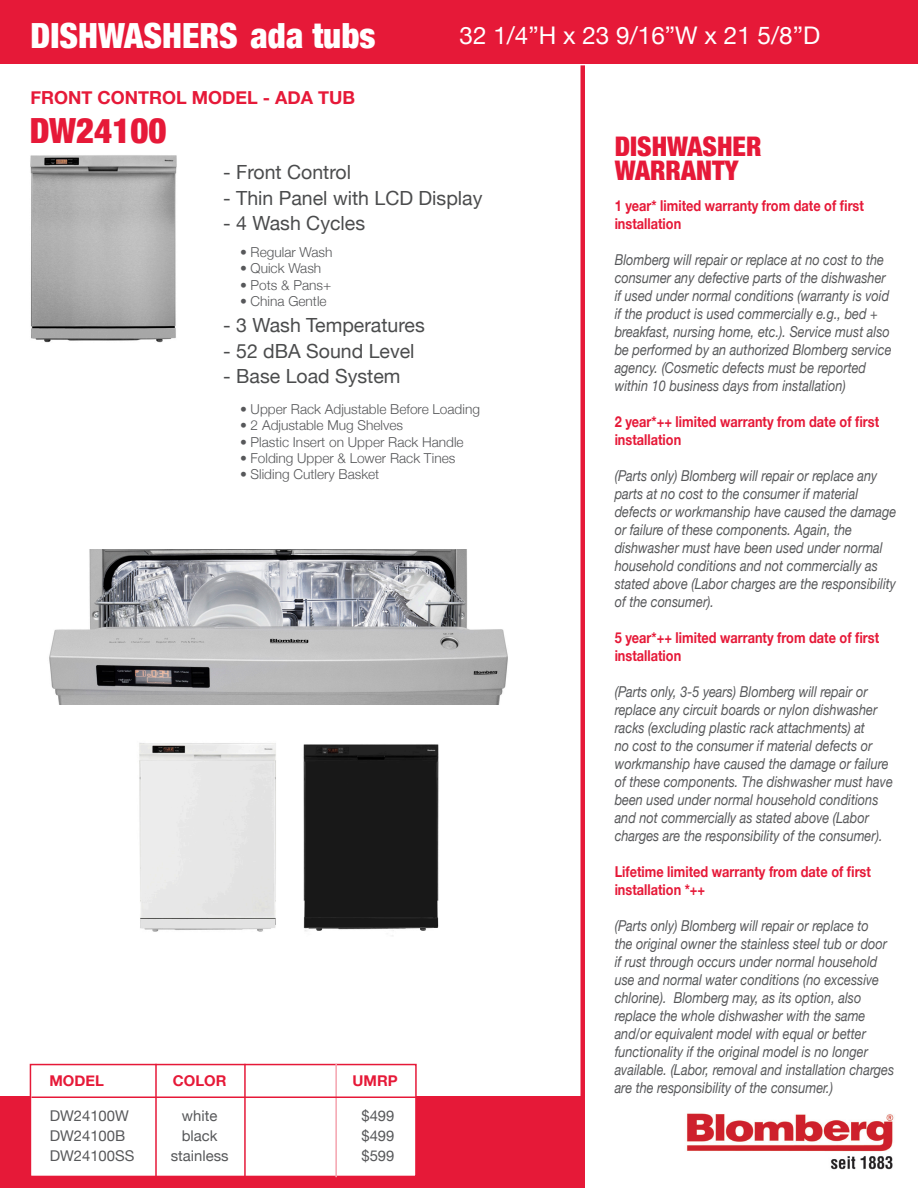
<style>
.page{position:relative;width:918px;height:1188px;background:#fff}
.page>*{position:absolute;margin:0;border:0;box-sizing:border-box;transform-origin:0 0}
.t1{font:900 condensed 34.65px "Helvetica Neue";color:#fff}
.t2{font:900 condensed 34.65px "Helvetica Neue";color:#e61938}
.t3{font:900 condensed 27px "Helvetica Neue";color:#e61938}
.t4{font:24.3px "Helvetica Neue";color:#fff}
.t5{font:19.5px "Helvetica Neue";color:#4b4c4d}
.t6{font:700 18px "Helvetica Neue";color:#e61938}
.t7{font:italic 15px/18px "Helvetica Neue";color:#57585a;scale:.85 1}
.t8{font:700 15px/18px "Helvetica Neue";color:#e61938;scale:.85 1}
.t9{font:14.85px "Helvetica Neue";color:#57585a}
.t10{font:700 14.85px "Helvetica Neue";color:#e61938}
.t11{font:300 13.65px "Helvetica Neue";color:#57585a}
</style>
<div class="page">
<img style="left:686px;top:1113px;width:208px;height:57px">
<div style="left:0;top:1096px;width:581px;height:92px;background:#e61938"></div>
<div style="left:30px;top:1064px;width:387px;height:113px;background:#fff;border:2px solid #e61938"></div>
<hr style="left:155px;top:1064px;width:2px;height:113px;background:#e61938">
<hr style="left:244px;top:1064px;width:2px;height:113px;background:#e61938">
<hr style="left:335px;top:1064px;width:2px;height:113px;background:#f5a3af">
<hr style="left:32px;top:1096px;width:385px;height:2px;background:#e61938">
<div style="left:580px;top:65px;width:5px;height:1123px;background:#e61938"></div>
<div style="left:0;top:0;width:918px;height:64px;background:#e61938"></div>
<img style="left:30px;top:155px;width:147px;height:188px">
<img style="left:303px;top:744px;width:136px;height:192px">
<img style="left:139px;top:743px;width:137px;height:189px">
<img style="left:49px;top:549px;width:459px;height:156px">
<p class="t1" style="left:31px;top:14px;width:346px">DISHWASHERS ada tubs</p>
<p class="t6" style="left:31px;top:86px;width:326px">FRONT CONTROL MODEL - ADA TUB</p>
<p class="t4" style="left:460px;top:20px;width:362px">32 1/4”H x 23 9/16”W x 21 5/8”D</p>
<p class="t2" style="left:30px;top:109px;width:138px">DW24100</p>
<p class="t5" style="left:223px;top:161px;width:129px">- Front Control</p>
<p class="t5" style="left:223px;top:186px;width:261px">- Thin Panel with LCD Display</p>
<p class="t5" style="left:223px;top:212px;width:143px">- 4 Wash Cycles</p>
<p class="t11" style="left:240px;top:244px;width:94px">• Regular Wash</p>
<p class="t11" style="left:240px;top:260px;width:83px">• Quick Wash</p>
<p class="t11" style="left:240px;top:276px;width:93px">• Pots &amp; Pans+</p>
<p class="t11" style="left:240px;top:293px;width:88px">• China Gentle</p>
<p class="t5" style="left:223px;top:314px;width:203px">- 3 Wash Temperatures</p>
<p class="t5" style="left:223px;top:339px;width:193px">- 52 dBA Sound Level</p>
<p class="t5" style="left:223px;top:365px;width:179px">- Base Load System</p>
<p class="t11" style="left:240px;top:401px;width:241px">• Upper Rack Adjustable Before Loading</p>
<p class="t11" style="left:240px;top:417px;width:165px">• 2 Adjustable Mug Shelves</p>
<p class="t11" style="left:240px;top:433px;width:225px">• Plastic Insert on Upper Rack Handle</p>
<p class="t11" style="left:240px;top:450px;width:217px">• Folding Upper &amp; Lower Rack Tines</p>
<p class="t11" style="left:240px;top:466px;width:141px">• Sliding Cutlery Basket</p>
<p class="t10" style="left:50px;top:1072px;width:56px">MODEL</p>
<p class="t10" style="left:173px;top:1072px;width:55px">COLOR</p>
<p class="t10" style="left:353px;top:1072px;width:47px">UMRP</p>
<p class="t9" style="left:50px;top:1107px;width:81px">DW24100W</p>
<p class="t9" style="left:50px;top:1127px;width:77px">DW24100B</p>
<p class="t9" style="left:50px;top:1147px;width:86px">DW24100SS</p>
<p class="t9" style="left:182px;top:1107px;width:37px">white</p>
<p class="t9" style="left:182px;top:1127px;width:37px">black</p>
<p class="t9" style="left:171px;top:1147px;width:59px">stainless</p>
<p class="t9" style="left:361px;top:1107px;width:35px">$499</p>
<p class="t9" style="left:361px;top:1127px;width:35px">$499</p>
<p class="t9" style="left:361px;top:1147px;width:35px">$599</p>
<p class="t3" style="left:615px;top:130px;width:148px">DISHWASHER</p>
<p class="t3" style="left:615px;top:154px;width:125px">WARRANTY</p>
<p class="t8" style="left:615px;top:196px;width:295px">1 year* limited warranty from date of first installation</p>
<p class="t7" style="left:615px;top:250px;width:327px">Blomberg will repair or replace at no cost to the consumer any defective parts of the dishwasher if used under normal conditions (warranty is void if the product is used commercially e.g., bed + breakfast, nursing home, etc.). Service must also be performed by an authorized Blomberg service agency. (Cosmetic defects must be reported within 10 business days from installation)</p>
<p class="t8" style="left:615px;top:412px;width:313px">2 year*++ limited warranty from date of first installation</p>
<p class="t7" style="left:615px;top:466px;width:333px">(Parts only) Blomberg will repair or replace any parts at no cost to the consumer if material defects or workmanship have caused the damage or failure of these components. Again, the dishwasher must have been used under normal household conditions and not commercially as stated above (Labor charges are the responsibility of the consumer).</p>
<p class="t8" style="left:615px;top:628px;width:313px">5 year*++ limited warranty from date of first installation</p>
<p class="t7" style="left:615px;top:682px;width:329px">(Parts only, 3-5 years) Blomberg will repair or replace any circuit boards or nylon dishwasher racks (excluding plastic rack attachments) at<br>no cost to the consumer if material defects or workmanship have caused the damage or failure of these components. The dishwasher must have been used under normal household conditions and not commercially as stated above (Labor charges are the responsibility of the consumer).</p>
<p class="t8" style="left:615px;top:862px;width:303px">Lifetime limited warranty from date of first installation *++</p>
<p class="t7" style="left:615px;top:916px;width:330px">(Parts only) Blomberg will repair or replace to<br>the original owner the stainless steel tub or door if rust through occurs under normal household use and normal water conditions (no excessive chlorine). Blomberg may, as its option, also replace the whole dishwasher with the same and/or equivalent model with equal or better functionality if the original model is no longer available. (Labor, removal and installation charges are the responsibility of the consumer.)</p>
</div>
